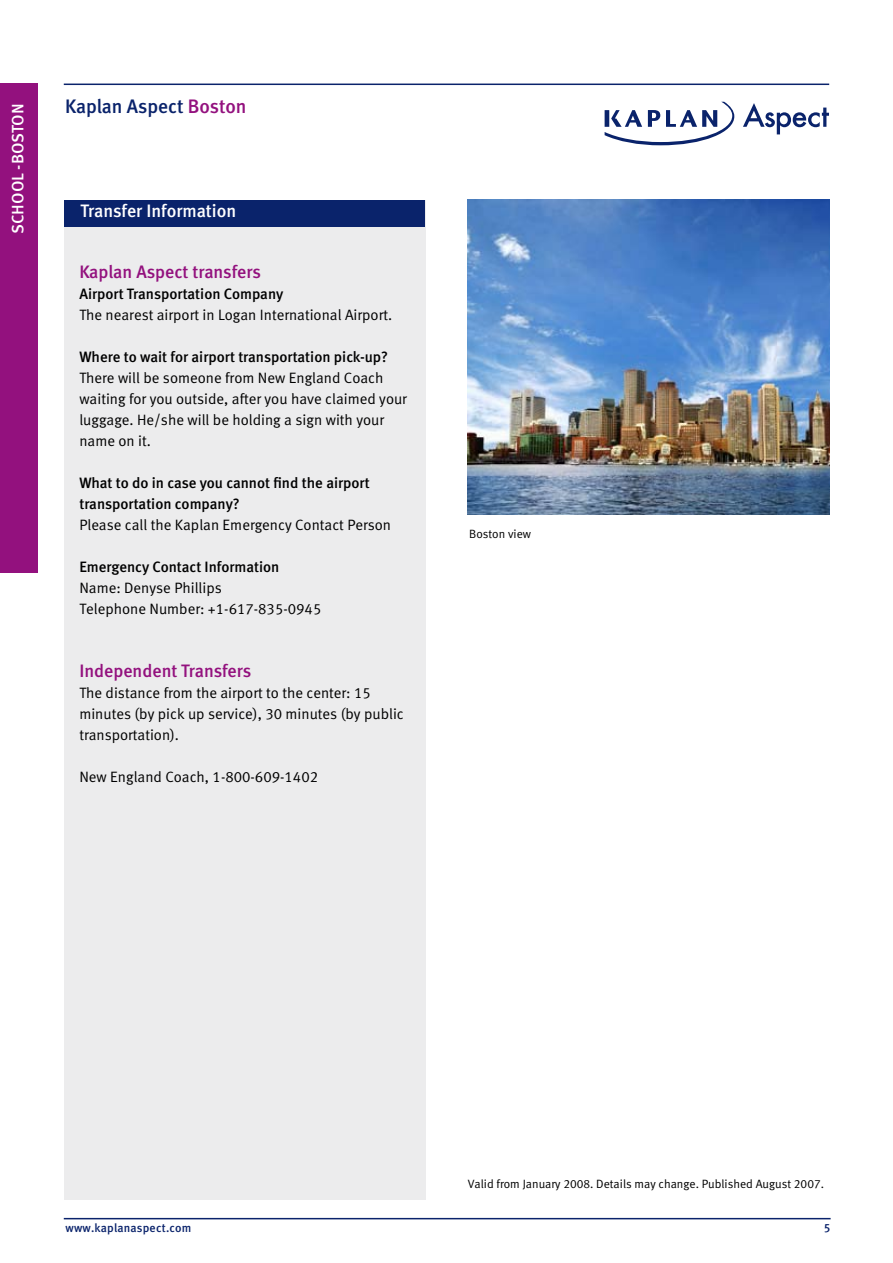
<style>
.page{position:relative;width:893px;height:1263px;background:#fff}
.page>*{position:absolute;margin:0;border:0;box-sizing:border-box;transform-origin:0 0}
.t1{font:19.5px "Meta Medium LF";color:#0a236b}
.t2{font:18px "Meta Medium LF";color:#93117e}
.t3{font:18px "Meta Medium LF";color:#fff}
.t4{font:16.5px "Meta Medium LF Caps";color:#fff}
.t5{font:15px/21px "Meta Normal LF";color:#000}
.t6{font:15px/21px "Meta Medium LF";color:#000}
.t7{font:12px "Meta Normal LF";color:#000}
.t8{font:12px "Meta Medium LF";letter-spacing:.02em;color:#0a236b}
.s1{color:#93117e}
</style>
<div class="page">
<div style="left:64px;top:200px;width:361px;height:999px;background:#ececed"></div>
<div style="left:0;top:83px;width:38px;height:490px;background:#93117e"></div>
<hr style="left:64px;top:84px;width:765px;height:1px;background:#0a236b">
<svg style="left:743px;top:103px;width:86px;height:31px"></svg>
<svg style="left:605px;top:102px;width:129px;height:43px"></svg>
<hr style="left:64px;top:1218px;width:767px;height:1px;background:#0a236b">
<div style="left:65px;top:200px;width:360px;height:27px;background:#0a236b"></div>
<img style="left:468px;top:200px;width:361px;height:314px">
<p class="t4" style="left:8px;top:234px;width:132px;rotate:-90deg">School -BOSTON</p>
<h1 class="t1" style="left:65px;top:95px;width:183px">Kaplan Aspect <span class="s1">Boston</span></h1>
<p class="t2" style="left:79px;top:261px;width:183px">Kaplan Aspect transfers</p>
<p class="t6" style="left:79px;top:283px;width:205px">Airport Transportation Company</p>
<p class="t5" style="left:79px;top:304px;width:314px">The nearest airport in Logan International Airport.</p>
<p class="t6" style="left:79px;top:346px;width:310px">Where to wait for airport transportation pick-up?</p>
<p class="t5" style="left:79px;top:367px;width:329px">There will be someone from New England Coach waiting for you outside, after you have claimed your luggage. He/she will be holding a sign with your name on it.</p>
<p class="t6" style="left:79px;top:472px;width:292px">What to do in case you cannot find the airport transportation company?</p>
<p class="t5" style="left:79px;top:514px;width:313px">Please call the Kaplan Emergency Contact Person</p>
<p class="t6" style="left:79px;top:556px;width:202px">Emergency Contact Information</p>
<p class="t5" style="left:79px;top:577px;width:244px">Name: Denyse Phillips<br>Telephone Number: +1-617-835-0945</p>
<p class="t3" style="left:80px;top:200px;width:157px">Transfer Information</p>
<p class="t2" style="left:79px;top:660px;width:174px">Independent Transfers</p>
<p class="t5" style="left:79px;top:682px;width:326px">The distance from the airport to the center: 15 minutes (by pick up service), 30 minutes (by public transportation).</p>
<p class="t5" style="left:79px;top:766px;width:240px">New England Coach, 1-800-609-1402</p>
<p class="t7" style="left:469px;top:526px;width:63px">Boston view</p>
<p class="t8" style="left:65px;top:1221px;width:127px">www.kaplanaspect.com</p>
<p class="t7" style="left:468px;top:1176px;width:358px">Valid from January 2008. Details may change. Published August 2007.</p>
<p class="t8" style="left:824px;top:1221px;width:8px">5</p>
</div>
